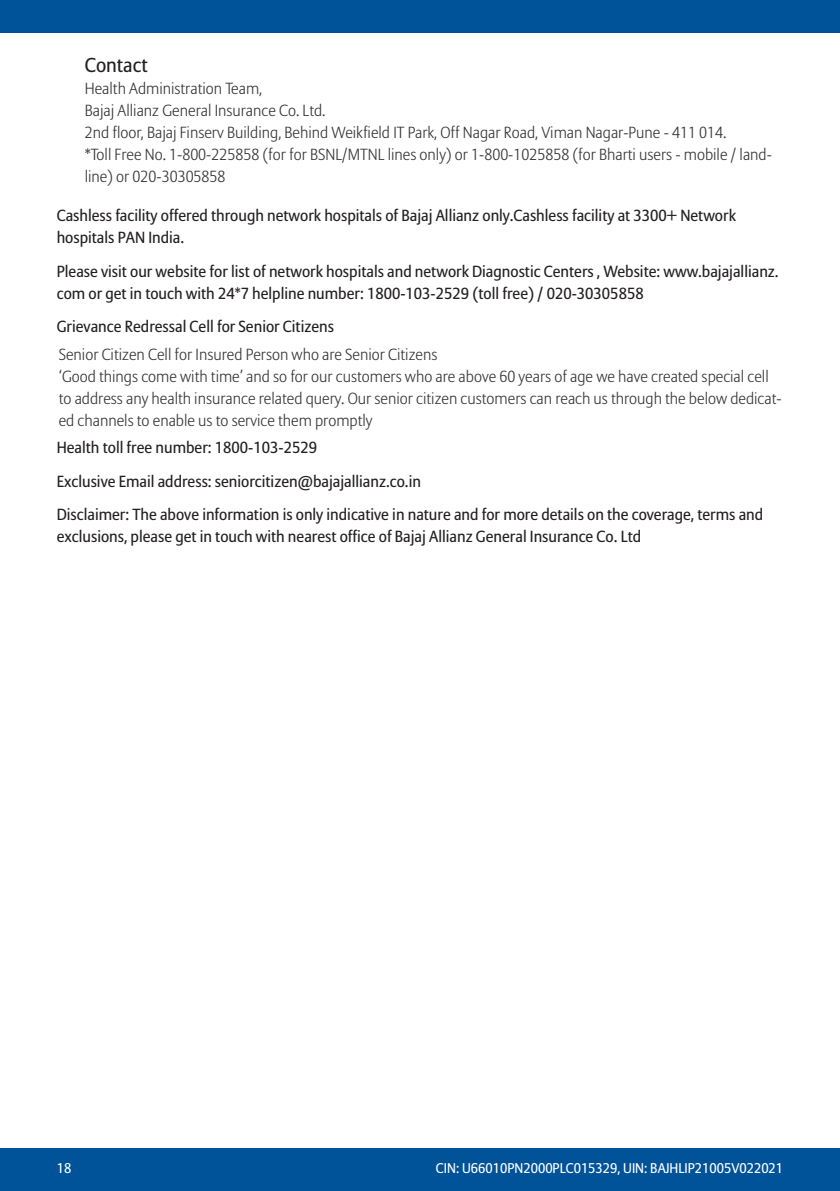
<style>
.page{position:relative;width:840px;height:1191px;background:#fff}
.page>*{position:absolute;margin:0;border:0;box-sizing:border-box;transform-origin:0 0}
.t1{font:20px "Allianz Sans";color:#231f20}
.t2{font:16px/22px "Allianz Sans";color:#231f20}
.t3{font:300 16px/22px "Allianz Sans";color:#363434}
.t4{font:14px "Allianz Sans";color:#fff}
</style>
<div class="page">
<div style="left:0;top:0;width:839px;height:33px;background:#015399"></div>
<div style="left:0;top:1148px;width:839px;height:43px;background:#015399"></div>
<p class="t1" style="left:85px;top:53px;width:64px">Contact</p>
<p class="t3" style="left:85px;top:77px;width:688px">Health Administration Team,<br>Bajaj Allianz General Insurance Co. Ltd.<br>2nd floor, Bajaj Finserv Building, Behind Weikfield IT Park, Off Nagar Road, Viman Nagar-Pune - 411 014.<br>*Toll Free No. 1-800-225858 (for for BSNL/MTNL lines only) or 1-800-1025858 (for Bharti users - mobile / land&shy;line) or 020-30305858</p>
<p class="t2" style="left:57px;top:204px;width:680px">Cashless facility offered through network hospitals of Bajaj Allianz only.Cashless facility at 3300+ Network hospitals PAN India.</p>
<p class="t2" style="left:57px;top:260px;width:723px">Please visit our website for list of network hospitals and network Diagnostic Centers , Website: www.bajajallianz. com or get in touch with 24*7 helpline number: 1800-103-2529 (toll free) / 020-30305858</p>
<p class="t2" style="left:57px;top:315px;width:278px">Grievance Redressal Cell for Senior Citizens</p>
<p class="t3" style="left:59px;top:343px;width:724px">Senior Citizen Cell for Insured Person who are Senior Citizens<br>‘Good things come with time’ and so for our customers who are above 60 years of age we have created special cell to address any health insurance related query. Our senior citizen customers can reach us through the below dedicat&shy;ed channels to enable us to service them promptly</p>
<p class="t2" style="left:57px;top:431px;width:707px;line-height:33.4px">Health toll free number: 1800-103-2529<br>Exclusive Email address: seniorcitizen@bajajallianz.co.in<br>Disclaimer: The above information is only indicative in nature and for more details on the coverage, terms and</p>
<p class="t2" style="left:57px;top:525px;width:585px">exclusions, please get in touch with nearest office of Bajaj Allianz General Insurance Co. Ltd</p>
<p class="t4" style="left:57px;top:1159px;width:16px">18</p>
<p class="t4" style="left:435px;top:1159px;width:348px">CIN: U66010PN2000PLC015329, UIN: BAJHLIP21005V022021</p>
</div>
